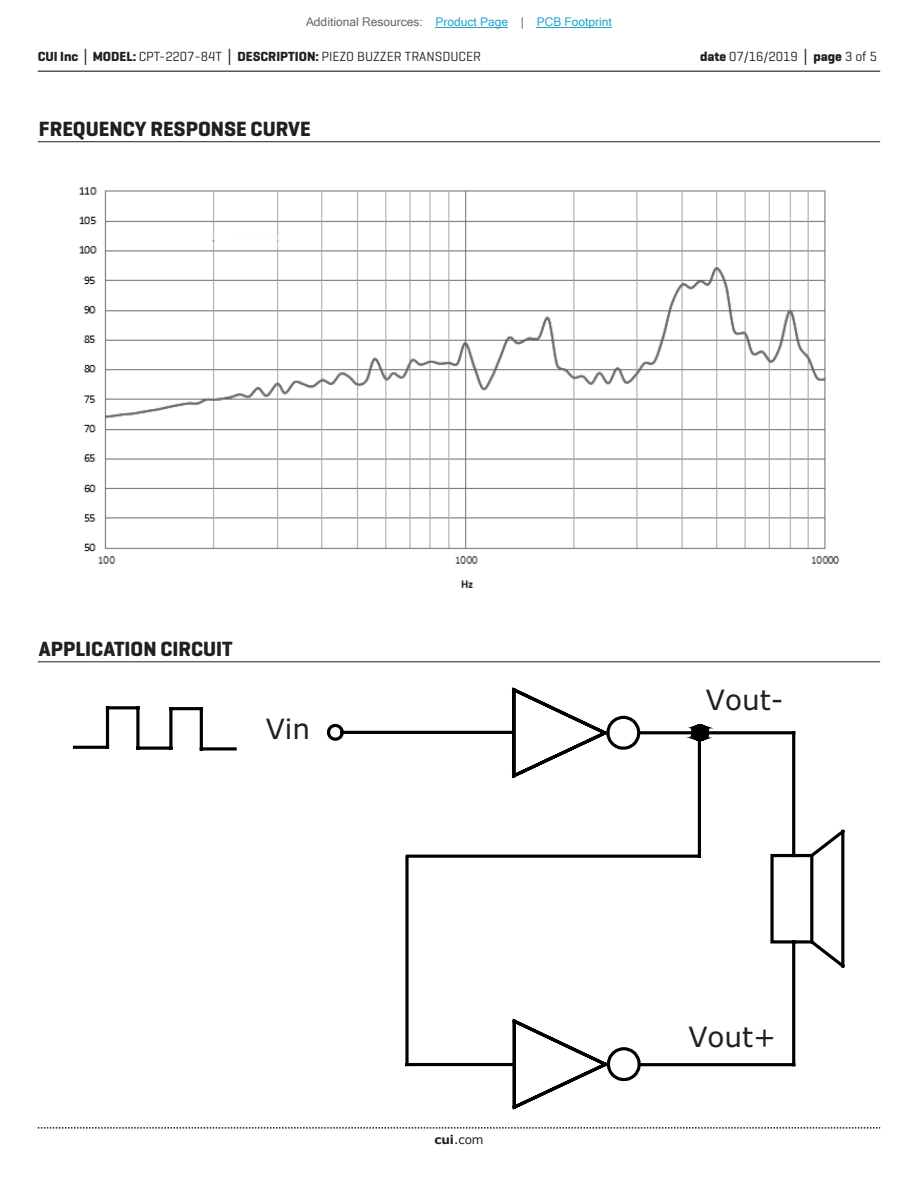
<style>
.page{position:relative;width:918px;height:1188px;background:#fff}
.page>*{position:absolute;margin:0;border:0;box-sizing:border-box;transform-origin:0 0}
.t1{font:27.9px "Verdana";color:#231f20}
.t2{font:700 21px "Geogrotesque";color:#231f20}
.t3{font:13.5px "Geogrotesque";color:#231f20}
.t4{font:12px "Microsoft Sans Serif";color:#23a4c6}
.t5{font:12px "Verdana";color:#231f20}
.s1{color:#63676b}
.s2{font-weight:700}
.s3{font-family:"Verdana";font-weight:700}
</style>
<div class="page">
<hr style="left:38px;top:71px;width:842px;height:1px;background:#231f20">
<svg style="left:38px;top:1127px;width:842px;height:2px"></svg>
<hr style="left:38px;top:661px;width:842px;height:1px;background:#231f20">
<hr style="left:38px;top:141px;width:842px;height:1px;background:#231f20">
<img style="left:79px;top:187px;width:761px;height:401px">
<svg style="left:73px;top:706px;width:772px;height:361px"></svg>
<svg style="left:510px;top:687px;width:132px;height:423px"></svg>
<svg style="left:746px;top:722px;width:83px;height:21px"></svg>
<svg style="left:404px;top:722px;width:342px;height:346px"></svg>
<hr style="left:436px;top:27px;width:72px;height:1px;background:#23a4c6">
<hr style="left:537px;top:27px;width:75px;height:1px;background:#23a4c6">
<p class="t4" style="left:306px;top:15px;width:307px"><span class="s1">Additional Resources:</span> Product Page <span class="s1">|</span> PCB Footprint</p>
<p class="t3" style="left:38px;top:48px;width:445px"><span class="s2">CUI Inc</span> <span class="s3">│</span> <span class="s2">MODEL:</span> CPT-2207-84T <span class="s3">│</span> <span class="s2">DESCRIPTION:</span> PIEZO BUZZER TRANSDUCER</p>
<p class="t3" style="left:700px;top:48px;width:179px"><span class="s2">date</span> 07/16/2019 <span class="s3">│</span> <span class="s2">page</span> 3 of 5</p>
<h2 class="t2" style="left:39px;top:116px;width:273px">FREQUENCY RESPONSE CURVE</h2>
<h2 class="t2" style="left:39px;top:636px;width:195px">APPLICATION CIRCUIT</h2>
<h1 class="t1" style="left:266px;top:709px;width:46px">Vin</h1>
<p class="t5" style="left:434px;top:1131px;width:51px"><span class="s2">cui</span>.com</p>
<h1 class="t1" style="left:706px;top:681px;width:79px">Vout-</h1>
<h1 class="t1" style="left:688px;top:1018px;width:89px">Vout+</h1>
</div>
